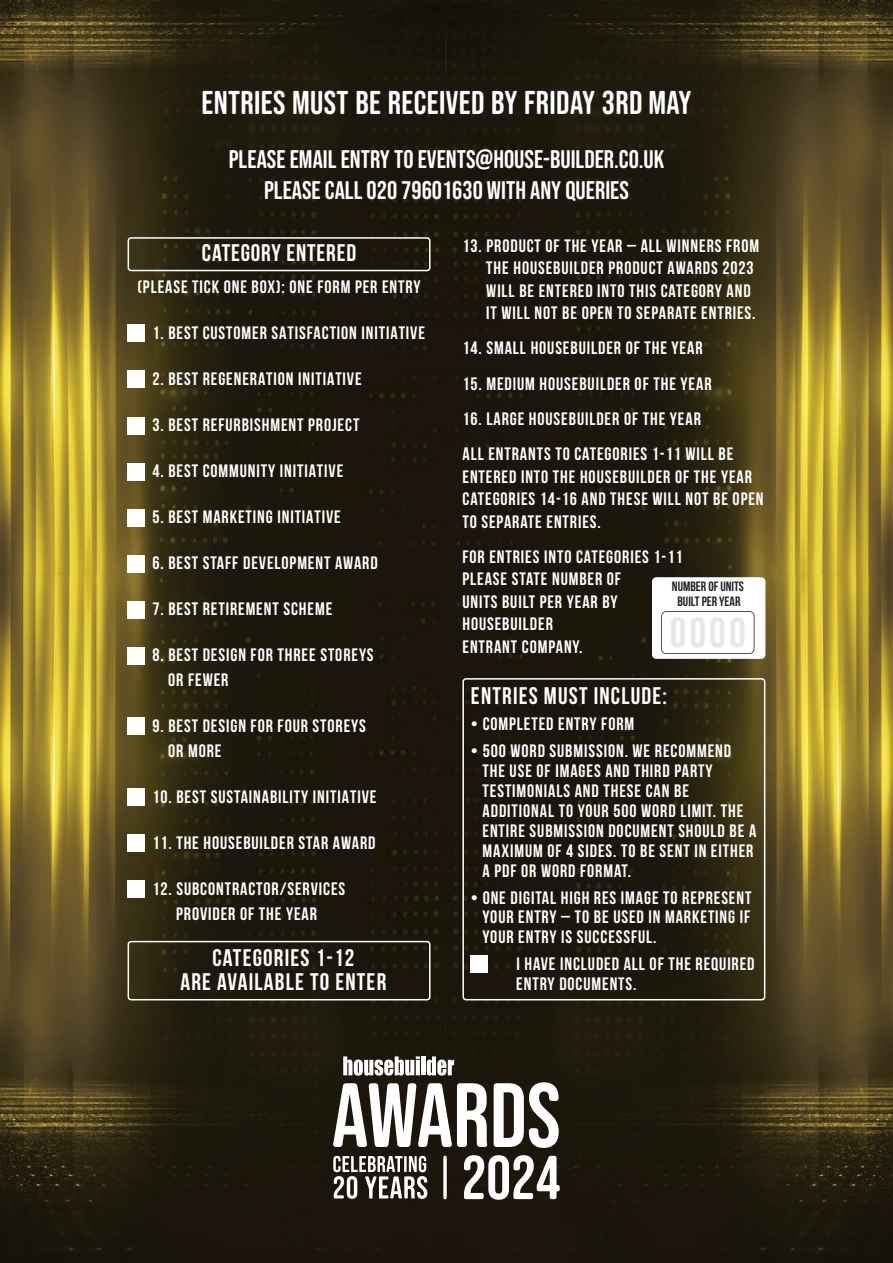
<style>
.page{position:relative;width:893px;height:1263px;background:#fff}
.page>*{position:absolute;margin:0;border:0;box-sizing:border-box;transform-origin:0 0}
.t1{font:42px "Bebas Neue Semi Rounded";color:#e6e7e9}
.t2{font:33px "Bebas Neue Semi Rounded";letter-spacing:.01em;color:#fff}
.t3{font:25.5px/30.6px "Bebas Neue Semi Rounded";color:#fff;text-align:center}
.t4{font:700 24px/24.8px "Bebas Neue";letter-spacing:.05em;color:#fff;text-align:center}
.t5{font:700 18px/22.5px "Bebas Neue";letter-spacing:.05em;color:#fff}
.t6{font:700 13.5px/15px "Bebas Neue";color:#231f20;text-align:center}
</style>
<div class="page">
<img style="left:0;top:0;width:893px;height:1263px">
<svg style="left:128px;top:941px;width:303px;height:59px;background:#292518"></svg>
<svg style="left:462px;top:678px;width:303px;height:322px;background:#251f10"></svg>
<svg style="left:128px;top:237px;width:303px;height:34px;background:#342f21"></svg>
<svg style="left:333px;top:1083px;width:154px;height:64px"></svg>
<svg style="left:494px;top:1082px;width:65px;height:66px"></svg>
<svg style="left:443px;top:1156px;width:4px;height:43px"></svg>
<svg style="left:464px;top:1155px;width:96px;height:45px"></svg>
<svg style="left:343px;top:1056px;width:77px;height:19px"></svg>
<hr style="left:421px;top:1056px;width:4px;height:19px;background:#fff">
<svg style="left:427px;top:1056px;width:27px;height:19px"></svg>
<svg style="left:333px;top:1156px;width:94px;height:43px"></svg>
<div style="left:128px;top:325px;width:17px;height:17px;background:#fff"></div>
<div style="left:128px;top:371px;width:17px;height:17px;background:#fff"></div>
<div style="left:128px;top:417px;width:17px;height:17px;background:#fff"></div>
<div style="left:128px;top:463px;width:17px;height:17px;background:#fff"></div>
<div style="left:128px;top:509px;width:17px;height:17px;background:#fff"></div>
<div style="left:128px;top:555px;width:17px;height:17px;background:#fff"></div>
<div style="left:128px;top:601px;width:17px;height:17px;background:#fff"></div>
<div style="left:128px;top:647px;width:17px;height:17px;background:#fff"></div>
<div style="left:128px;top:718px;width:17px;height:17px;background:#fff"></div>
<div style="left:128px;top:789px;width:17px;height:17px;background:#fff"></div>
<div style="left:128px;top:835px;width:17px;height:17px;background:#fff"></div>
<div style="left:128px;top:881px;width:17px;height:17px;background:#fff"></div>
<div style="left:471px;top:956px;width:17px;height:17px;background:#fff"></div>
<div style="left:652px;top:577px;width:113px;height:82px;background:#fff;border-radius:4px"></div>
<div style="left:661px;top:611px;width:93px;height:43px;border:2px solid #231f20;border-radius:5px"></div>
<p class="t2" style="left:201px;top:84px;width:492px">ENTRIES MUST BE RECEIVED BY FRIDAY 3RD MAY</p>
<p class="t3" style="left:229px;top:144px;width:437px">PLEASE EMAIL ENTRY TO EVENTS@HOUSE-BUILDER.CO.UK<br>PLEASE CALL 020 79601630 WITH ANY QUERIES</p>
<p class="t4" style="left:202px;top:241px;width:156px">CATEGORY ENTERED</p>
<p class="t5" style="left:138px;top:276px;width:284px">(PLEASE TICK ONE BOX): ONE FORM PER ENTRY</p>
<p class="t5" style="left:152px;top:322px;width:274px">1. BEST CUSTOMER SATISFACTION INITIATIVE</p>
<p class="t5" style="left:152px;top:368px;width:211px">2. BEST REGENERATION INITIATIVE</p>
<p class="t5" style="left:152px;top:414px;width:209px">3. BEST REFURBISHMENT PROJECT</p>
<p class="t5" style="left:152px;top:460px;width:192px">4. BEST COMMUNITY INITIATIVE</p>
<p class="t5" style="left:152px;top:506px;width:190px">5. BEST MARKETING INITIATIVE</p>
<p class="t5" style="left:152px;top:552px;width:227px">6. BEST STAFF DEVELOPMENT AWARD</p>
<p class="t5" style="left:152px;top:598px;width:181px">7. BEST RETIREMENT SCHEME</p>
<p class="t5" style="left:168px;top:643px;width:207px;line-height:24.8px;text-indent:-16px">8. BEST DESIGN FOR THREE STOREYS<br>OR FEWER</p>
<p class="t5" style="left:168px;top:713px;width:199px;line-height:24.8px;text-indent:-16px">9. BEST DESIGN FOR FOUR STOREYS<br>OR MORE</p>
<p class="t5" style="left:152px;top:785px;width:226px">10. BEST SUSTAINABILITY INITIATIVE</p>
<p class="t5" style="left:152px;top:831px;width:225px">11. THE HOUSEBUILDER STAR AWARD</p>
<p class="t5" style="left:152px;top:876px;width:194px;line-height:24.8px;text-align:center">12. SUBCONTRACTOR/SERVICES<br>PROVIDER OF THE YEAR</p>
<p class="t4" style="left:180px;top:945px;width:207px">CATEGORIES 1-12<br>ARE AVAILABLE TO ENTER</p>
<p class="t5" style="left:486px;top:234px;width:274px;text-indent:-24px">13. PRODUCT OF THE YEAR – ALL WINNERS FROM THE HOUSEBUILDER PRODUCT AWARDS 2023<br>WILL BE ENTERED INTO THIS CATEGORY AND IT WILL NOT BE OPEN TO SEPARATE ENTRIES.</p>
<p class="t5" style="left:462px;top:337px;width:242px">14. SMALL HOUSEBUILDER OF THE YEAR</p>
<p class="t5" style="left:462px;top:372px;width:251px">15. MEDIUM HOUSEBUILDER OF THE YEAR</p>
<p class="t5" style="left:462px;top:407px;width:240px">16. LARGE HOUSEBUILDER OF THE YEAR</p>
<p class="t5" style="left:462px;top:443px;width:303px">ALL ENTRANTS TO CATEGORIES 1-11 WILL BE ENTERED INTO THE HOUSEBUILDER OF THE YEAR CATEGORIES 14-16 AND THESE WILL NOT BE OPEN TO SEPARATE ENTRIES.</p>
<p class="t5" style="left:462px;top:545px;width:222px">FOR ENTRIES INTO CATEGORIES 1-11<br>PLEASE STATE NUMBER OF<br>UNITS BUILT PER YEAR BY<br>HOUSEBUILDER<br>ENTRANT COMPANY.</p>
<p class="t4" style="left:471px;top:683px;width:197px">ENTRIES MUST INCLUDE:</p>
<p class="t5" style="left:471px;top:713px;width:165px">• COMPLETED ENTRY FORM</p>
<p class="t5" style="left:483px;top:741px;width:275px;line-height:20px;text-indent:-12px">• 500 WORD SUBMISSION. WE RECOMMEND THE USE OF IMAGES AND THIRD PARTY TESTIMONIALS AND THESE CAN BE ADDITIONAL TO YOUR 500 WORD LIMIT. THE ENTIRE SUBMISSION DOCUMENT SHOULD BE A MAXIMUM OF 4 SIDES. TO BE SENT IN EITHER A PDF OR WORD FORMAT.</p>
<p class="t5" style="left:483px;top:887px;width:270px;line-height:20px;text-align:justify;text-indent:-12px">• ONE DIGITAL HIGH RES IMAGE TO REPRESENT YOUR ENTRY – TO BE USED IN MARKETING IF YOUR ENTRY IS SUCCESSFUL.</p>
<p class="t5" style="left:516px;top:954px;width:240px;line-height:20px">I HAVE INCLUDED ALL OF THE REQUIRED<br>ENTRY DOCUMENTS.</p>
<p class="t6" style="left:672px;top:579px;width:74px">NUMBER OF UNITS<br>BUILT PER YEAR</p>
<p class="t1" style="left:670px;top:608px;width:78px">0000</p>
</div>
